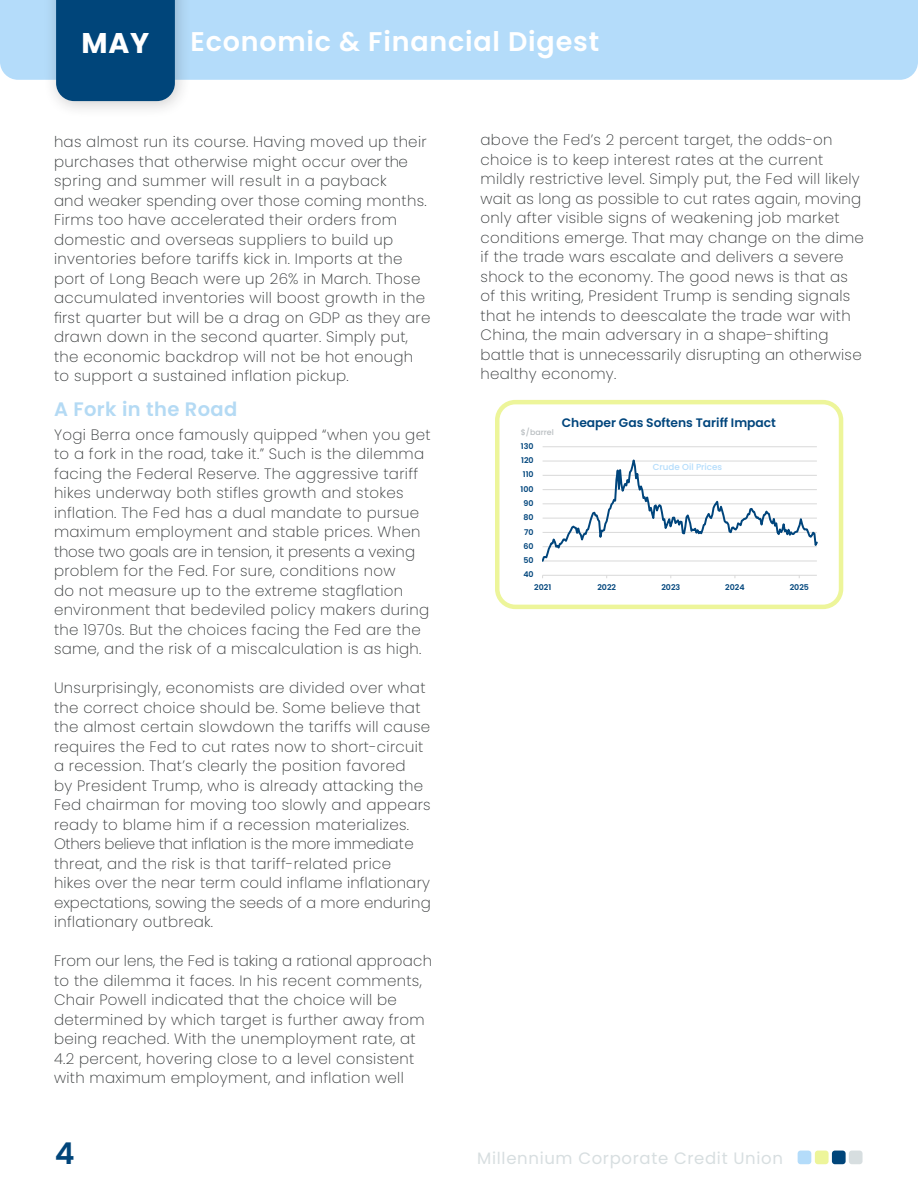
<style>
.page{position:relative;width:918px;height:1188px;background:#fff}
.page>*{position:absolute;margin:0;border:0;box-sizing:border-box;transform-origin:0 0}
.t1{font:600 30px "Poppins";color:#00457a}
.t2{font:700 28.5px "Poppins";color:#fff}
.t3{font:600 27px "Poppins";letter-spacing:.03em;color:#fff}
.t4{font:600 19.5px "Poppins";letter-spacing:.02em;color:#b4daf4}
.t5{font:16.5px "Poppins";letter-spacing:.04em;color:#d7dee0}
.t6{font:200 15px/19.5px "Poppins";letter-spacing:.02em;color:#323536}
.t7{font:600 12.3px "Poppins";letter-spacing:-.005em;color:#00457c}
.t8{font:500 8.7px "Poppins";color:#b3dcfc}
.t9{font:600 7.95px "Poppins";color:#00457c}
.t10{font:500 7.95px "Poppins";color:#b9bec1}
</style>
<div class="page">
<div style="left:0;top:0;width:918px;height:80px;background:#b4dcfa"></div>
<div style="left:43px;top:0;width:150px;height:119px;background:#231f20;opacity:.22"></div>
<div style="left:56px;top:0;width:119px;height:101px;background:#00457a"></div>
<div style="left:798px;top:1151px;width:13px;height:13px;background:#b4dcfa;border-radius:3px"></div>
<div style="left:815px;top:1151px;width:14px;height:13px;background:#edf59a;border-radius:3px"></div>
<div style="left:832px;top:1151px;width:14px;height:13px;background:#00457a;border-radius:3px"></div>
<div style="left:849px;top:1151px;width:14px;height:13px;background:#d7dee0;border-radius:3px"></div>
<div style="left:495px;top:400px;width:348px;height:209px;border:4px solid #edf59a;border-radius:18px"></div>
<hr style="left:543px;top:446px;width:274px;height:1px;background:#d9d9d9">
<hr style="left:543px;top:575px;width:274px;height:1px;background:#d9d9d9">
<svg style="left:542px;top:459px;width:276px;height:103px"></svg>
<p class="t2" style="left:81px;top:27px;width:70px">MAY</p>
<p class="t3" style="left:190px;top:25px;width:410px">Economic &amp; Financial Digest</p>
<p class="t6" style="left:54px;top:132px;width:374px">has almost run its course. Having moved up their purchases that otherwise might occur over the spring and summer will result in a payback</p>
<p class="t6" style="left:54px;top:191px;width:378px">and weaker spending over those coming months.<br>Firms too have accelerated their orders from domestic and overseas suppliers to build up inventories before tariffs kick in. Imports at the port of Long Beach were up 26% in March. Those accumulated inventories will boost growth in the first quarter but will be a drag on GDP as they are drawn down in the second quarter. Simply put, the economic backdrop will not be hot enough to support a sustained inflation pickup.</p>
<p class="t4" style="left:54px;top:398px;width:185px">A Fork in the Road</p>
<p class="t6" style="left:54px;top:425px;width:378px">Yogi Berra once famously quipped “when you get to a fork in the road, take it.” Such is the dilemma facing the Federal Reserve. The aggressive tariff hikes underway both stifles growth and stokes inflation. The Fed has a dual mandate to pursue maximum employment and stable prices. When those two goals are in tension, it presents a vexing problem for the Fed. For sure, conditions now<br>do not measure up to the extreme stagflation environment that bedeviled policy makers during the 1970s. But the choices facing the Fed are the same, and the risk of a miscalculation is as high.</p>
<p class="t6" style="left:54px;top:678px;width:378px">Unsurprisingly, economists are divided over what the correct choice should be. Some believe that the almost certain slowdown the tariffs will cause requires the Fed to cut rates now to short-circuit a recession. That’s clearly the position favored<br>by President Trump, who is already attacking the Fed chairman for moving too slowly and appears ready to blame him if a recession materializes.<br>Others believe that inflation is the more immediate threat, and the risk is that tariff-related price hikes over the near term could inflame inflationary expectations, sowing the seeds of a more enduring inflationary outbreak.</p>
<p class="t6" style="left:54px;top:951px;width:380px">From our lens, the Fed is taking a rational approach to the dilemma it faces. In his recent comments, Chair Powell indicated that the choice will be determined by which target is further away from being reached. With the unemployment rate, at 4.2 percent, hovering close to a level consistent with maximum employment, and inflation well</p>
<p class="t6" style="left:481px;top:130px;width:385px">above the Fed’s 2 percent target, the odds-on choice is to keep interest rates at the current mildly restrictive level. Simply put, the Fed will likely wait as long as possible to cut rates again, moving only after visible signs of weakening job market conditions emerge. That may change on the dime if the trade wars escalate and delivers a severe shock to the economy. The good news is that as of this writing, President Trump is sending signals that he intends to deescalate the trade war with China, the main adversary in a shape-shifting battle that is unnecessarily disrupting an otherwise healthy economy.</p>
<p class="t10" style="left:521px;top:427px;width:34px">$/barrel</p>
<p class="t9" style="left:521px;top:442px;width:14px">130</p>
<p class="t9" style="left:521px;top:456px;width:14px">120</p>
<p class="t9" style="left:523px;top:470px;width:12px">110</p>
<p class="t9" style="left:521px;top:484px;width:15px">100</p>
<p class="t9" style="left:524px;top:499px;width:12px">90</p>
<p class="t9" style="left:523px;top:513px;width:12px">80</p>
<p class="t9" style="left:524px;top:527px;width:11px">70</p>
<p class="t9" style="left:524px;top:541px;width:12px">60</p>
<p class="t9" style="left:523px;top:556px;width:12px">50</p>
<p class="t9" style="left:523px;top:570px;width:12px">40</p>
<p class="t7" style="left:562px;top:416px;width:216px">Cheaper Gas Softens Tariff Impact</p>
<p class="t8" style="left:653px;top:461px;width:71px">Crude Oil Prices</p>
<p class="t9" style="left:534px;top:583px;width:19px">2021</p>
<p class="t9" style="left:597px;top:583px;width:20px">2022</p>
<p class="t9" style="left:661px;top:583px;width:20px">2023</p>
<p class="t9" style="left:725px;top:583px;width:21px">2024</p>
<p class="t9" style="left:790px;top:583px;width:21px">2025</p>
<p class="t1" style="left:55px;top:1136px;width:21px">4</p>
<p class="t5" style="left:477px;top:1149px;width:307px">Millennium Corporate Credit Union</p>
</div>
